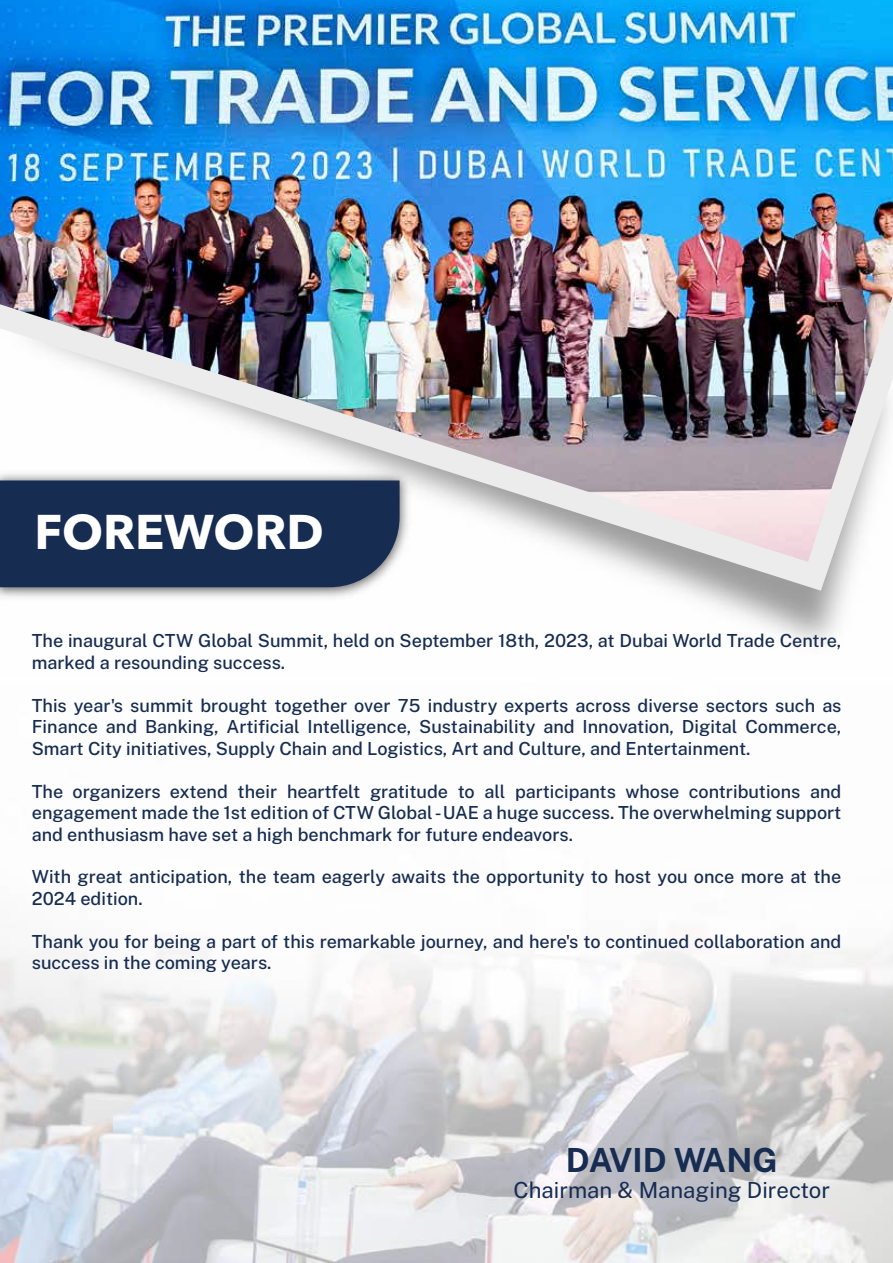
<style>
.page{position:relative;width:893px;height:1263px;background:#fff}
.page>*{position:absolute;margin:0;border:0;box-sizing:border-box;transform-origin:0 0}
.t1{font:700 48.3px "Avenir Next LT Pro";color:#fff}
.t2{font:700 33.3px "Public Sans";color:#162c51}
.t3{font:22.2px "Public Sans";color:#162c51}
.t4{font:500 18px/21.5px "Public Sans";color:#162c51}
</style>
<div class="page">
<img style="left:0;top:941px;width:893px;height:322px">
<svg style="left:0;top:562px;width:862px;height:29px"></svg>
<img style="left:0;top:0;width:893px;height:562px">
<h1 class="t1" style="left:34px;top:502px;width:291px">FOREWORD</h1>
<p class="t4" style="left:32px;top:629px;width:811px">The inaugural CTW Global Summit, held on September 18th, 2023, at Dubai World Trade Centre, marked a resounding success.</p>
<p class="t4" style="left:32px;top:694px;width:811px;text-align:justify">This year's summit brought together over 75 industry experts across diverse sectors such as Finance and Banking, Artificial Intelligence, Sustainability and Innovation, Digital Commerce, Smart City initiatives, Supply Chain and Logistics, Art and Culture, and Entertainment.</p>
<p class="t4" style="left:32px;top:779px;width:811px;text-align:justify">The organizers extend their heartfelt gratitude to all participants whose contributions and engagement made the 1st edition of CTW Global - UAE a huge success. The overwhelming support and enthusiasm have set a high benchmark for future endeavors.</p>
<p class="t4" style="left:32px;top:865px;width:811px">With great anticipation, the team eagerly awaits the opportunity to host you once more at the<br>2024 edition.</p>
<p class="t4" style="left:32px;top:930px;width:811px">Thank you for being a part of this remarkable journey, and here's to continued collaboration and success in the coming years.</p>
<h2 class="t2" style="left:566px;top:1135px;width:213px">DAVID WANG</h2>
<p class="t3" style="left:513px;top:1174px;width:318px">Chairman &amp; Managing Director</p>
</div>
